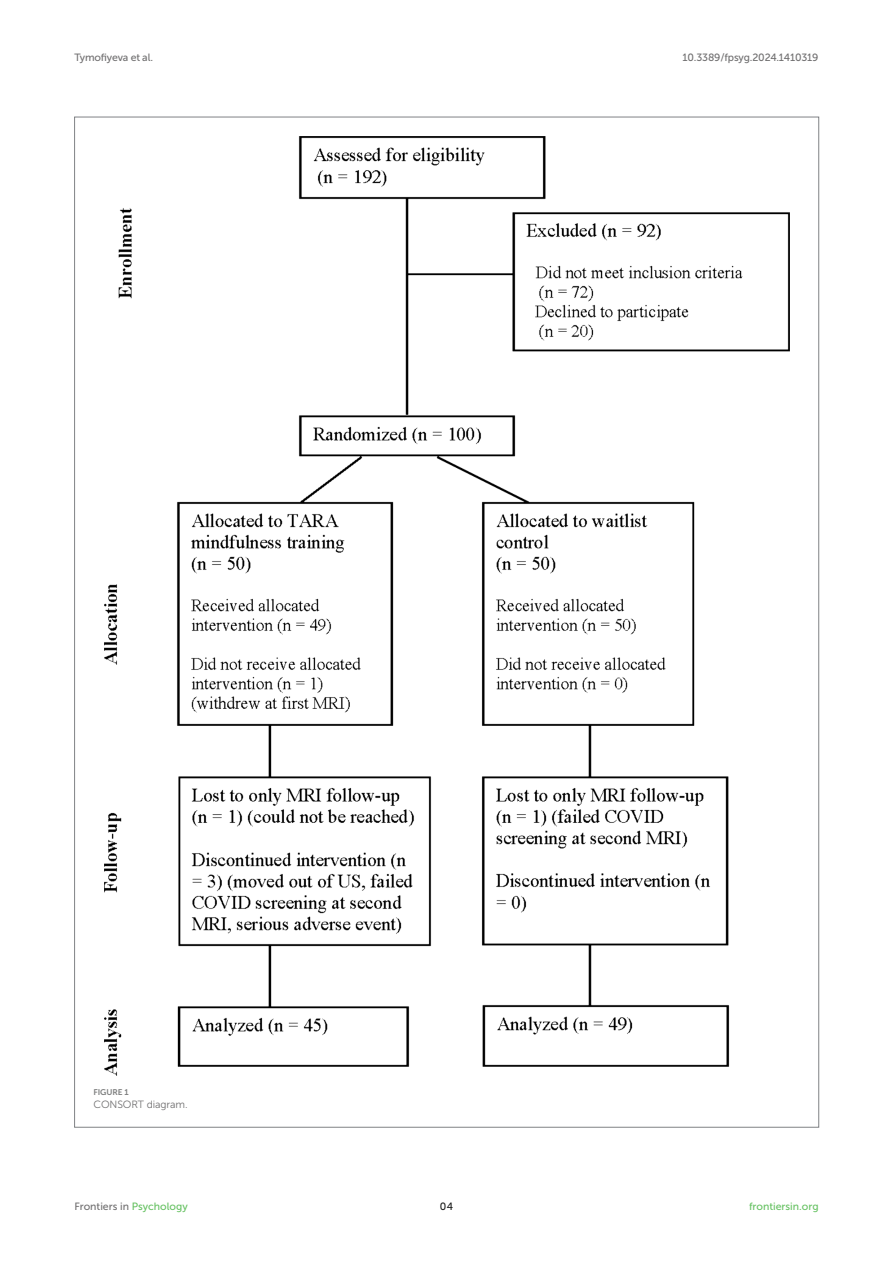
<style>
.page{position:relative;width:893px;height:1263px;background:#fff}
.page>*{position:absolute;margin:0;border:0;box-sizing:border-box;transform-origin:0 0}
.t1{font:10.5px "Museo Sans 500";letter-spacing:-.015em;color:#706f70}
.t2{font:10.5px "Museo Sans 500";color:#65c161}
.FIG_LEG{font:10.5px "Museo Sans 300";letter-spacing:-.01em;color:#706f70}
.t3{font:10.5px "Museo Sans 500";color:#1b1c1b}
.FIG_HD{font:8.25px "Museo Sans 700";letter-spacing:-.01em;color:#7e7f7f}
.s1{color:#65c161}
</style>
<div class="page">
<img style="left:104px;top:136px;width:686px;height:940px">
<p class="t1" style="left:74px;top:51px;width:80px">Tymofiyeva et al.</p>
<p class="t1" style="left:683px;top:51px;width:137px">10.3389/fpsyg.2024.1410319</p>
<p class="FIG_HD" style="left:94px;top:1087px;width:37px">FIGURE 1</p>
<p class="FIG_LEG" style="left:94px;top:1099px;width:96px">CONSORT diagram.</p>
<p class="t1" style="left:74px;top:1200px;width:115px">Frontiers in <span class="s1">Psychology</span></p>
<p class="t3" style="left:440px;top:1200px;width:15px">04</p>
<p class="t2" style="left:749px;top:1200px;width:71px">frontiersin.org</p>
</div>
